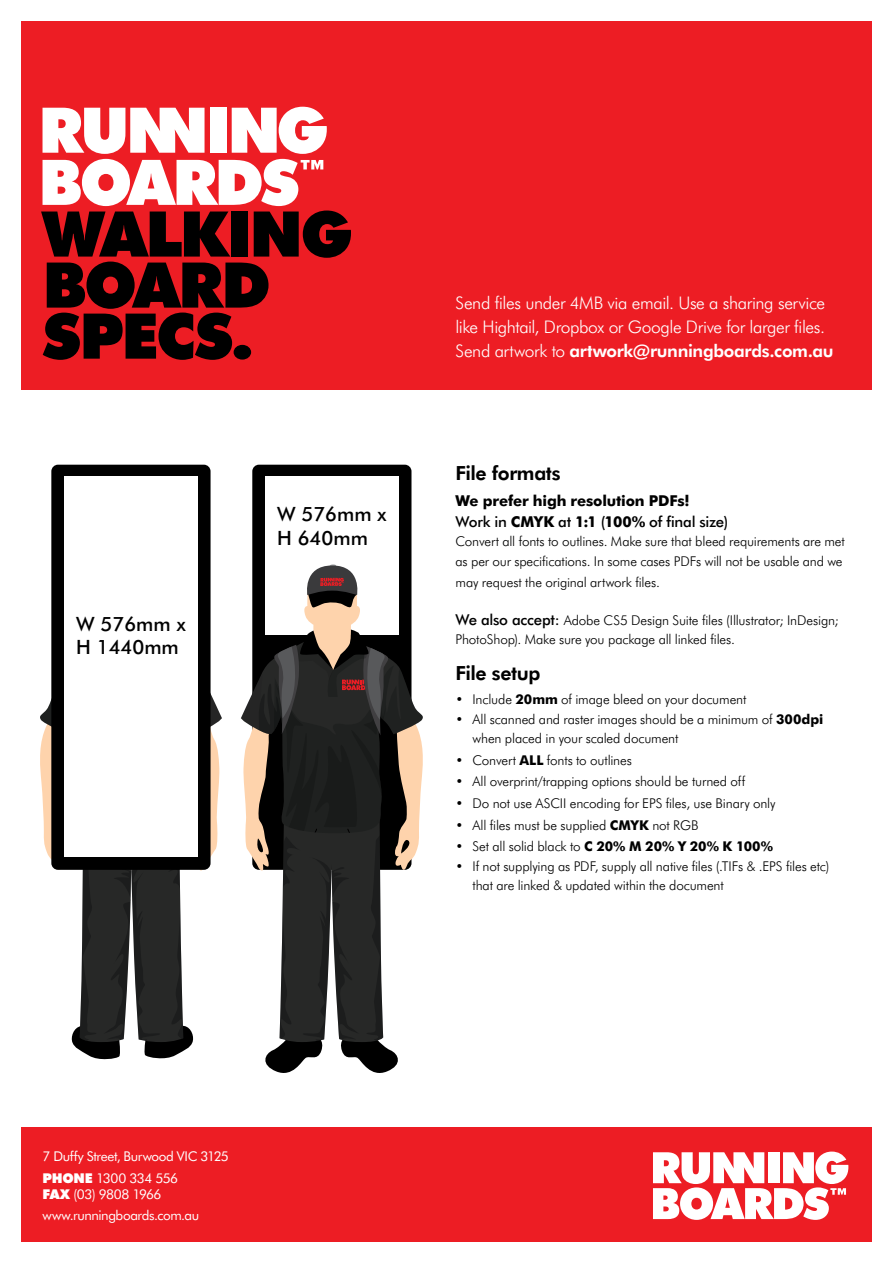
<style>
.page{position:relative;width:893px;height:1263px;background:#fff}
.page>*{position:absolute;margin:0;border:0;box-sizing:border-box;transform-origin:0 0}
.t1{font:900 63px/51px "Futura BT";letter-spacing:-.04em;color:#000}
.t2{font:500 19.65px/23.7px "Futura BT";color:#000}
.t3{font:800 19.5px "Futura BT";letter-spacing:-.025em;color:#000}
.t4{font:300 17.4px/24px "Futura BT";letter-spacing:-.025em;color:#fff}
.t5{font:700 15px/21px "Futura BT";letter-spacing:-.015em;color:#000}
.t6{font:300 13.5px/19.5px "Futura BT";letter-spacing:-.01em;color:#000}
.t7{font:13.5px/21.8px "Futura BT";letter-spacing:-.03em;color:#fff}
.s1{font-weight:800}
.s2{font-weight:500}
.s3{font-weight:500;font-size:15px}
.s4{font-weight:700}
.s5{font-weight:900}
</style>
<div class="page">
<div style="left:21px;top:1127px;width:851px;height:115px;background:#ed1d24"></div>
<svg style="left:653px;top:1151px;width:195px;height:69px"></svg>
<div style="left:21px;top:21px;width:851px;height:369px;background:#ed1d24"></div>
<svg style="left:43px;top:107px;width:284px;height:99px"></svg>
<svg style="left:40px;top:694px;width:182px;height:366px"></svg>
<div style="left:51px;top:465px;width:160px;height:405px;background:#000;border-radius:7px"></div>
<div style="left:64px;top:476px;width:134px;height:381px;background:#fff"></div>
<div style="left:252px;top:465px;width:159px;height:405px;background:#000;border-radius:7px"></div>
<div style="left:265px;top:476px;width:133px;height:159px;background:#fff"></div>
<svg style="left:241px;top:564px;width:182px;height:509px"></svg>
<h1 class="t1" style="left:43px;top:208px;width:225px">WALKING<br>BOAR</h1>
<h1 class="t1" style="left:43px;top:259px;width:230px;text-align:right">D<br>SPECS.</h1>
<h2 class="t2" style="left:76px;top:612px;width:111px">W 576mm x<br>H 1440mm</h2>
<h2 class="t2" style="left:277px;top:502px;width:111px">W 576mm x<br>H 640mm</h2>
<p class="t4" style="left:455px;top:291px;width:380px">Send files under 4MB via email. Use a sharing service like Hightail, Dropbox or Google Drive for larger files.<br>Send artwork to <span class="s1">artwork@runningboards.com.au</span></p>
<h3 class="t3" style="left:455px;top:461px;width:107px">File formats</h3>
<p class="t5" style="left:455px;top:490px;width:274px">We prefer high resolution PDFs!<br><span class="s2">Work in</span> CMYK <span class="s2">at</span> 1:1 <span class="s2">(</span>100% <span class="s2">of final size)</span></p>
<p class="t6" style="left:455px;top:531px;width:391px">Convert all fonts to outlines. Make sure that bleed requirements are met as per our specifications. In some cases PDFs will not be usable and we</p>
<p class="t6" style="left:455px;top:572px;width:206px">may request the original artwork files.</p>
<p class="t6" style="left:455px;top:610px;width:385px"><span class="s3">We also accept:</span> Adobe CS5 Design Suite files (Illustrator; InDesign;<br>PhotoShop). Make sure you package all linked files.</p>
<h3 class="t3" style="left:455px;top:661px;width:86px">File setup</h3>
<p class="t6" style="left:455px;top:689px;width:292px">• Include <span class="s4">20mm</span> of image bleed on your document</p>
<p class="t6" style="left:472px;top:709px;width:352px;text-indent:-17px">• All scanned and raster images should be a minimum of <span class="s4">300dpi </span>when placed in your scaled document</p>
<p class="t6" style="left:455px;top:750px;width:178px">• Convert <span class="s4">ALL</span> fonts to outlines</p>
<p class="t6" style="left:455px;top:772px;width:291px">• All overprint/trapping options should be turned off</p>
<p class="t6" style="left:455px;top:793px;width:322px">• Do not use ASCII encoding for EPS files, use Binary only</p>
<p class="t6" style="left:455px;top:815px;width:245px">• All files must be supplied <span class="s4">CMYK</span> not RGB</p>
<p class="t6" style="left:455px;top:836px;width:319px">• Set all solid black to <span class="s4">C 20% M 20% Y 20% K 100%</span></p>
<p class="t6" style="left:472px;top:856px;width:358px;text-indent:-17px">• If not supplying as PDF, supply all native files (.TIFs &amp; .EPS files etc) that are linked &amp; updated within the document</p>
<p class="t7" style="left:43px;top:1145px;width:188px">7 Duffy Street, Burwood VIC 3125<br><span class="s5">PHONE</span> 1300 334 556</p>
<p class="t7" style="left:43px;top:1183px;width:158px"><span class="s5">FAX</span> (03) 9808 1966 www.runningboards.com.au</p>
</div>
